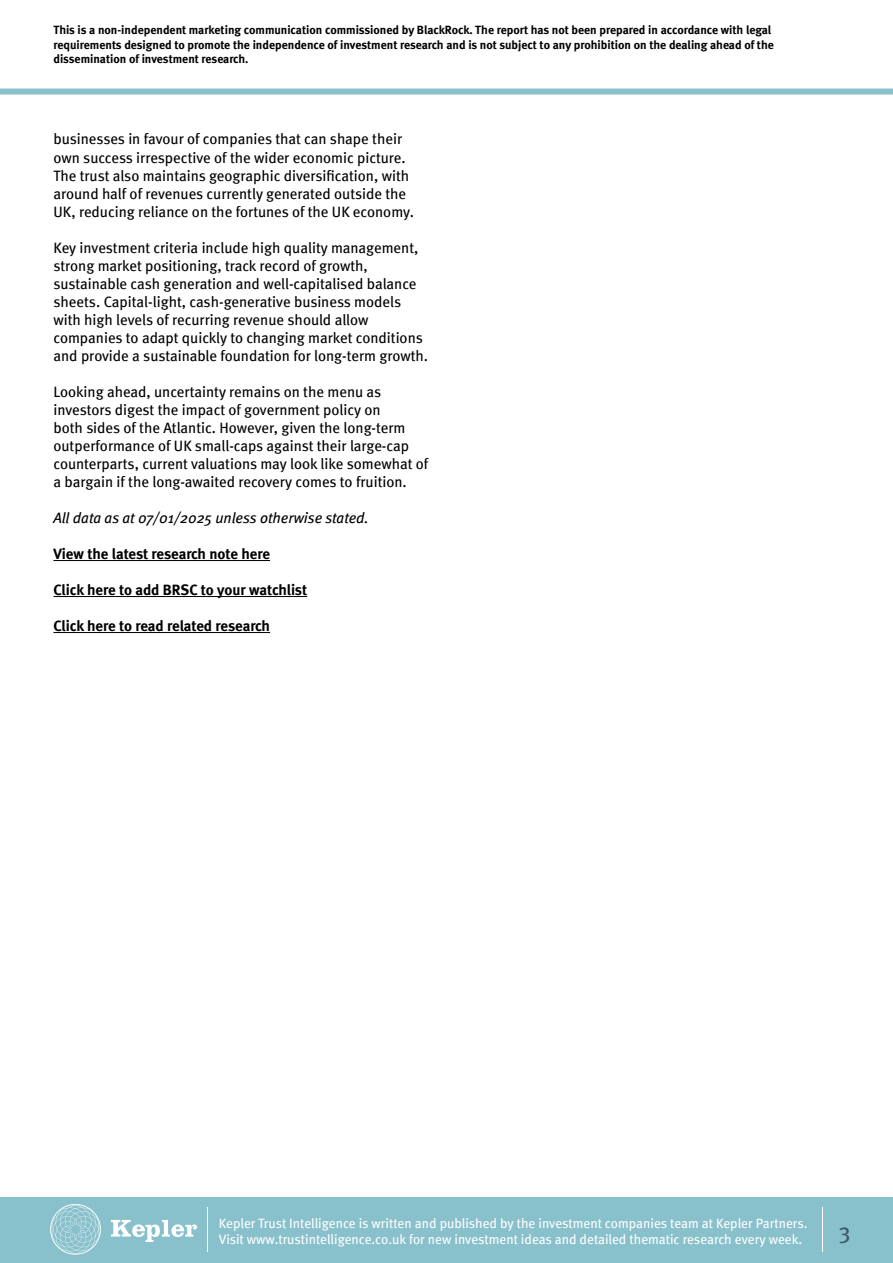
<style>
.page{position:relative;width:893px;height:1263px;background:#fff}
.page>*{position:absolute;margin:0;border:0;box-sizing:border-box;transform-origin:0 0}
.t1{font:22.5px "Meta";color:#3d5864}
.t2{font:15px/18px "Meta";color:#000}
.t3{font:15px "Meta Bold LF";letter-spacing:-.005em;color:#000}
.t4{font:italic 15px "Meta";color:#000}
.t5{font:13.5px/16.2px "Meta";color:#fff}
.t6{font:12px/14.4px "Meta Bold LF";color:#000}
</style>
<div class="page">
<div style="left:0;top:1197px;width:893px;height:66px;background:#88c0cb"></div>
<svg style="left:111px;top:1220px;width:86px;height:22px"></svg>
<svg style="left:50px;top:1204px;width:51px;height:51px"></svg>
<hr style="left:207px;top:1207px;width:1px;height:44px;background:#fff">
<div style="left:0;top:89px;width:893px;height:6px;background:#88c0cb"></div>
<hr style="left:822px;top:1207px;width:1px;height:44px;background:#fff">
<hr style="left:53px;top:560px;width:217px;height:1px;background:#000">
<hr style="left:53px;top:596px;width:254px;height:1px;background:#000">
<hr style="left:53px;top:632px;width:217px;height:1px;background:#000">
<p class="t6" style="left:53px;top:23px;width:722px">This is a non-independent marketing communication commissioned by BlackRock. The report has not been prepared in accordance with legal requirements designed to promote the independence of investment research and is not subject to any prohibition on the dealing ahead of the dissemination of investment research.</p>
<p class="t2" style="left:53px;top:130px;width:362px">businesses in favour of companies that can shape their own success irrespective of the wider economic picture.<br>The trust also maintains geographic diversification, with around half of revenues currently generated outside the UK, reducing reliance on the fortunes of the UK economy.</p>
<p class="t2" style="left:53px;top:238px;width:376px">Key investment criteria include high quality management, strong market positioning, track record of growth, sustainable cash generation and well-capitalised balance sheets. Capital-light, cash-generative business models with high levels of recurring revenue should allow companies to adapt quickly to changing market conditions and provide a sustainable foundation for long-term growth.</p>
<p class="t2" style="left:53px;top:382px;width:376px">Looking ahead, uncertainty remains on the menu as investors digest the impact of government policy on<br>both sides of the Atlantic. However, given the long-term outperformance of UK small-caps against their large-cap counterparts, current valuations may look like somewhat of a bargain if the long-awaited recovery comes to fruition.</p>
<p class="t4" style="left:53px;top:509px;width:317px">All data as at 07/01/2025 unless otherwise stated.</p>
<p class="t3" style="left:53px;top:544px;width:218px">View the latest research note here</p>
<p class="t3" style="left:53px;top:580px;width:255px">Click here to add BRSC to your watchlist</p>
<p class="t3" style="left:53px;top:616px;width:218px">Click here to read related research</p>
<p class="t5" style="left:219px;top:1214px;width:590px">Kepler Trust Intelligence is written and published by the investment companies team at Kepler Partners.<br>Visit www.trustintelligence.co.uk for new investment ideas and detailed thematic research every week.</p>
<h1 class="t1" style="left:839px;top:1218px;width:13px">3</h1>
</div>
